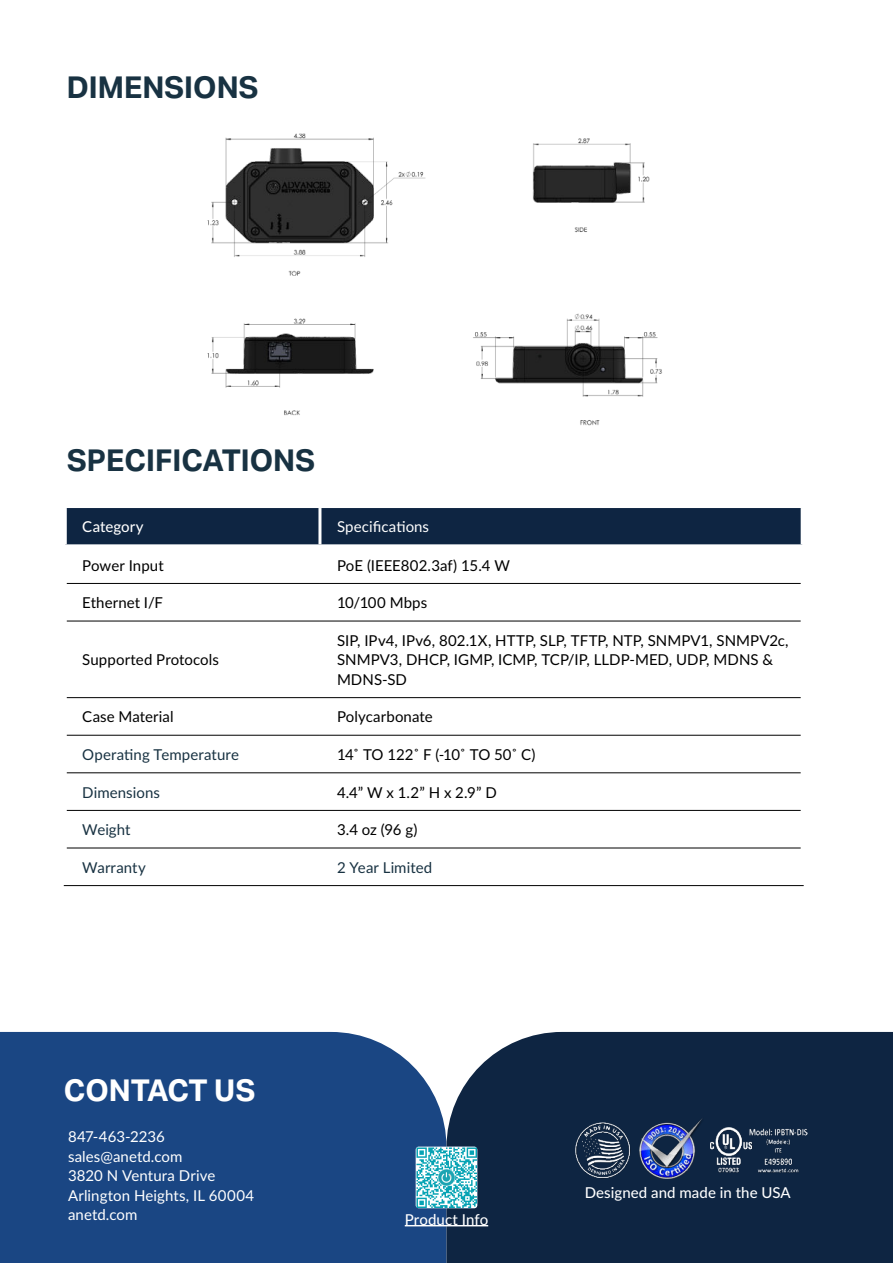
<style>
.page{position:relative;width:893px;height:1263px;background:#fff}
.page>*{position:absolute;margin:0;border:0;box-sizing:border-box;transform-origin:0 0}
.t1{font:700 30px "Aktiv Grotesk";color:#183242}
.t2{font:700 30px "Aktiv Grotesk";color:#fff}
.t3{font:15px/19.5px "Lato";letter-spacing:.005em;color:#000}
.t4{font:15px/19.5px "Lato";letter-spacing:.005em;color:#fff}
.t5{font:15px "Lato";letter-spacing:.005em;color:#183242}
.t6{font:500 15px "Lato";letter-spacing:.005em;color:#fff}
.t7{font:15px "Lato";letter-spacing:-.02em;color:#000}
</style>
<div class="page">
<div style="left:0;top:1032px;width:446px;height:231px;background:#1a4683"></div>
<div style="left:446px;top:1032px;width:447px;height:231px;background:#0e2542"></div>
<img style="left:572px;top:1120px;width:60px;height:60px">
<img style="left:640px;top:1117px;width:63px;height:61px">
<img style="left:710px;top:1127px;width:97px;height:62px">
<img style="left:416px;top:1146px;width:61px;height:62px">
<div style="left:67px;top:508px;width:734px;height:36px;background:#0e2542"></div>
<hr style="left:318px;top:508px;width:3px;height:36px;background:#fff">
<hr style="left:67px;top:583px;width:253px;height:1px;background:#000">
<hr style="left:320px;top:583px;width:481px;height:1px;background:#000">
<hr style="left:67px;top:621px;width:253px;height:1px;background:#000">
<hr style="left:320px;top:621px;width:481px;height:1px;background:#000">
<hr style="left:67px;top:697px;width:253px;height:1px;background:#000">
<hr style="left:320px;top:697px;width:481px;height:1px;background:#000">
<hr style="left:67px;top:735px;width:253px;height:1px;background:#000">
<hr style="left:320px;top:735px;width:481px;height:1px;background:#000">
<hr style="left:67px;top:772px;width:253px;height:1px;background:#000">
<hr style="left:320px;top:772px;width:481px;height:1px;background:#000">
<hr style="left:67px;top:810px;width:253px;height:1px;background:#000">
<hr style="left:320px;top:810px;width:481px;height:1px;background:#000">
<hr style="left:67px;top:848px;width:253px;height:1px;background:#000">
<hr style="left:320px;top:848px;width:481px;height:1px;background:#000">
<hr style="left:64px;top:885px;width:256px;height:1px;background:#000">
<hr style="left:320px;top:885px;width:484px;height:1px;background:#000">
<img style="left:207px;top:133px;width:455px;height:293px">
<hr style="left:405px;top:1225px;width:83px;height:1px;background:#fff">
<h1 class="t1" style="left:67px;top:70px;width:193px">DIMENSIONS</h1>
<h1 class="t1" style="left:67px;top:443px;width:250px">SPECIFICATIONS</h1>
<p class="t6" style="left:82px;top:515px;width:63px">Category</p>
<p class="t4" style="left:337px;top:516px;width:94px">Specifications</p>
<p class="t3" style="left:82px;top:557px;width:83px">Power Input</p>
<p class="t3" style="left:337px;top:555px;width:174px">PoE (IEEE802.3af) 15.4 W</p>
<p class="t3" style="left:82px;top:594px;width:82px">Ethernet I/F</p>
<p class="t3" style="left:337px;top:592px;width:92px">10/100 Mbps</p>
<p class="t3" style="left:82px;top:649px;width:138px">Supported Protocols</p>
<p class="t3" style="left:337px;top:630px;width:453px">SIP, IPv4, IPv6, 802.1X, HTTP, SLP, TFTP, NTP, SNMPV1, SNMPV2c,<br>SNMPV3, DHCP, IGMP, ICMP, TCP/IP, LLDP-MED, UDP, MDNS &amp;<br>MDNS-SD</p>
<p class="t3" style="left:82px;top:707px;width:93px">Case Material</p>
<p class="t3" style="left:337px;top:708px;width:97px">Polycarbonate</p>
<p class="t5" style="left:82px;top:744px;width:158px">Operating Temperature</p>
<p class="t7" style="left:337px;top:744px;width:200px">14˚ TO 122˚ F (-10˚ TO 50˚ C)</p>
<p class="t5" style="left:82px;top:781px;width:79px">Dimensions</p>
<p class="t3" style="left:337px;top:782px;width:162px">4.4” W x 1.2” H x 2.9” D</p>
<p class="t5" style="left:82px;top:819px;width:50px">Weight</p>
<p class="t3" style="left:337px;top:819px;width:82px">3.4 oz (96 g)</p>
<p class="t5" style="left:82px;top:862px;width:65px">Warranty</p>
<p class="t5" style="left:337px;top:857px;width:97px">2 Year Limited</p>
<h1 class="t2" style="left:64px;top:1073px;width:193px">CONTACT US</h1>
<p class="t4" style="left:68px;top:1126px;width:188px">847-463-2236 sales@anetd.com<br>3820 N Ventura Drive<br>Arlington Heights, IL 60004 anetd.com</p>
<p class="t6" style="left:405px;top:1209px;width:85px">Product Info</p>
<p class="t6" style="left:585px;top:1182px;width:208px">Designed and made in the USA</p>
</div>
